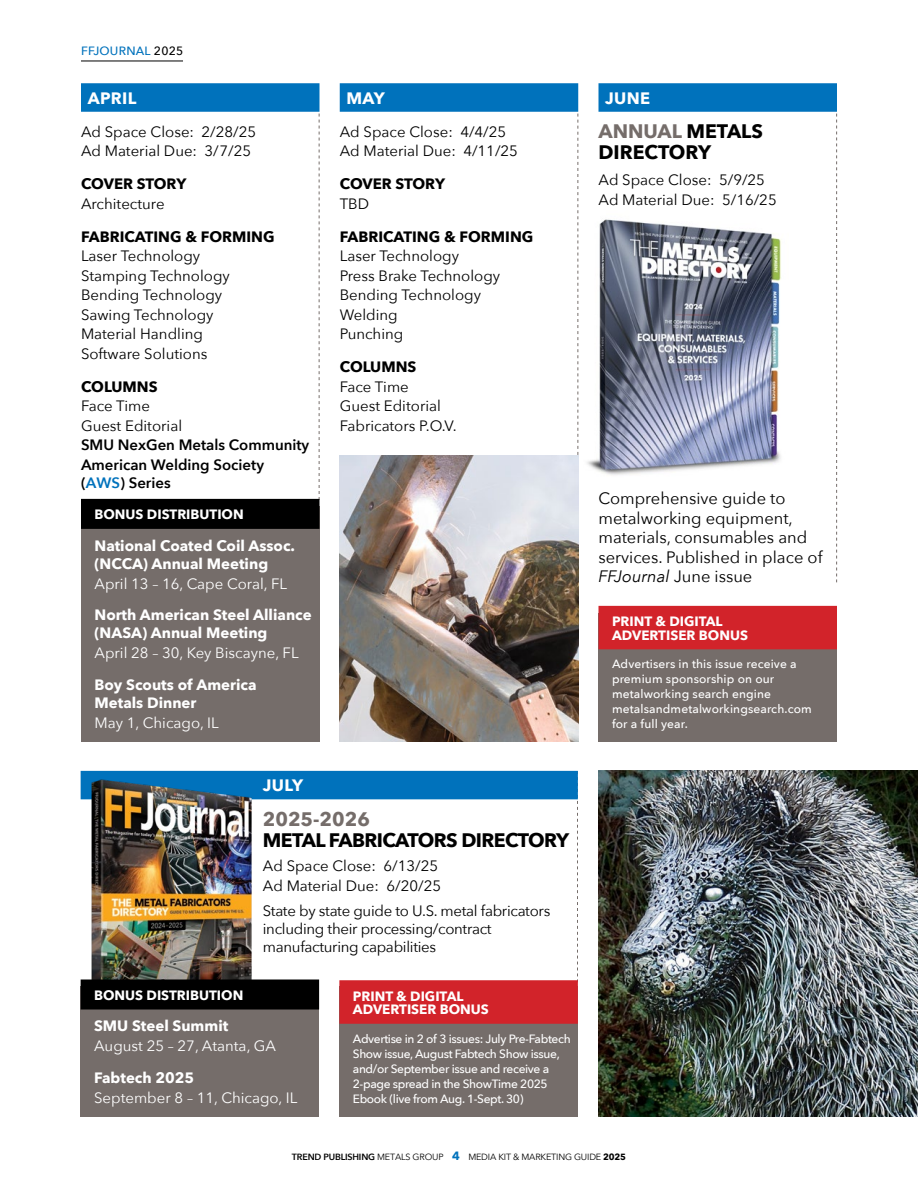
<style>
.page{position:relative;width:918px;height:1188px;background:#fff}
.page>*{position:absolute;margin:0;border:0;box-sizing:border-box;transform-origin:0 0}
.t1{font:700 19.5px "Avenir Next";letter-spacing:-.03em;color:#000}
.t2{font:700 19.5px/21px "Avenir Next";color:#000}
.t3{font:700 19.5px "Avenir Next";color:#756d6a}
.t4{font:16.5px/19.5px "Avenir Next";color:#000}
.t5{font:700 16.5px "Avenir Next";letter-spacing:.02em;color:#fff}
.t6{font:15px/19.5px "Avenir Next";color:#000}
.t7{font:700 15px/18px "Avenir Next";color:#fff}
.t8{font:15px "Avenir Next";color:#fff}
.t9{font:15px/18px "Avenir Next";letter-spacing:-.02em;color:#000}
.t10{font:700 15px "Avenir Next";color:#000}
.t11{font:600 15px/19.5px "Avenir Next";color:#000}
.t12{font:700 13.5px/13.5px "Avenir Next";color:#fff}
.t13{font:500 12px/15px "Avenir Next";letter-spacing:-.03em;color:#fff}
.t14{font:500 12px/15px "Avenir Next";letter-spacing:.01em;color:#fff}
.t15{font:500 12px "Avenir Next";letter-spacing:.02em;color:#0072bc}
.t16{font:9px "Avenir Next";letter-spacing:-.02em;color:#000}
.s1{color:#000}
.s2{color:#0072bc}
.s3{color:#756d6a}
.s4{font-style:italic}
.s5{font-weight:600}
.s6{font-weight:700;font-size:12px;color:#0072bc}
.s7{font-weight:700}
</style>
<div class="page">
<hr style="left:81px;top:61px;width:102px;height:1px;background:#000">
<div style="left:81px;top:83px;width:239px;height:29px;background:#0072bc"></div>
<div style="left:340px;top:83px;width:238px;height:29px;background:#0072bc"></div>
<div style="left:598px;top:83px;width:239px;height:29px;background:#0072bc"></div>
<svg style="left:836px;top:114px;width:1px;height:468px"></svg>
<svg style="left:578px;top:114px;width:1px;height:365px"></svg>
<svg style="left:577px;top:799px;width:1px;height:181px"></svg>
<svg style="left:319px;top:114px;width:1px;height:385px"></svg>
<div style="left:598px;top:613px;width:239px;height:129px;background:#756d6a"></div>
<div style="left:598px;top:606px;width:239px;height:43px;background:#d2232a"></div>
<img style="left:587px;top:219px;width:194px;height:256px">
<div style="left:81px;top:771px;width:497px;height:28px;background:#0072bc"></div>
<img style="left:80px;top:770px;width:188px;height:271px">
<img style="left:340px;top:456px;width:238px;height:286px">
<div style="left:81px;top:986px;width:238px;height:131px;background:#756d6a"></div>
<div style="left:81px;top:980px;width:238px;height:30px;background:#000"></div>
<img style="left:598px;top:770px;width:320px;height:347px">
<div style="left:81px;top:506px;width:239px;height:236px;background:#756d6a"></div>
<div style="left:81px;top:499px;width:239px;height:30px;background:#000"></div>
<div style="left:339px;top:986px;width:239px;height:131px;background:#756d6a"></div>
<div style="left:339px;top:980px;width:239px;height:44px;background:#d2232a"></div>
<p class="t15" style="left:81px;top:41px;width:104px">FFJOURNAL <span class="s1">2025</span></p>
<p class="t5" style="left:88px;top:83px;width:50px">APRIL</p>
<p class="t6" style="left:81px;top:121px;width:177px">Ad Space Close: 2/28/25<br>Ad Material Due: 3/7/25</p>
<p class="t10" style="left:81px;top:171px;width:107px">COVER STORY</p>
<p class="t6" style="left:81px;top:193px;width:85px">Architecture</p>
<p class="t10" style="left:81px;top:223px;width:195px">FABRICATING &amp; FORMING</p>
<p class="t6" style="left:81px;top:245px;width:150px">Laser Technology<br>Stamping Technology<br>Bending Technology<br>Sawing Technology<br>Material Handling<br>Software Solutions</p>
<p class="t10" style="left:81px;top:373px;width:78px">COLUMNS</p>
<p class="t6" style="left:81px;top:396px;width:103px">Face Time<br>Guest Editorial</p>
<p class="t11" style="left:81px;top:435px;width:230px">SMU NexGen Metals Community<br>American Welding Society</p>
<p class="t11" style="left:81px;top:472px;width:91px">(<span class="s2">AWS</span>) Series</p>
<p class="t12" style="left:94px;top:507px;width:151px">BONUS DISTRIBUTION</p>
<p class="t7" style="left:94px;top:536px;width:202px">National Coated Coil Assoc. (NCCA) Annual Meeting</p>
<p class="t8" style="left:94px;top:571px;width:194px">April 13 – 16, Cape Coral, FL</p>
<p class="t7" style="left:94px;top:606px;width:219px">North American Steel Alliance (NASA) Annual Meeting</p>
<p class="t8" style="left:94px;top:641px;width:206px">April 28 – 30, Key Biscayne, FL</p>
<p class="t7" style="left:94px;top:675px;width:164px">Boy Scouts of America<br>Metals Dinner</p>
<p class="t8" style="left:94px;top:710px;width:126px">May 1, Chicago, IL</p>
<p class="t5" style="left:346px;top:83px;width:40px">MAY</p>
<p class="t6" style="left:340px;top:121px;width:180px">Ad Space Close: 4/4/25<br>Ad Material Due: 4/11/25</p>
<p class="t10" style="left:340px;top:171px;width:107px">COVER STORY</p>
<p class="t6" style="left:340px;top:193px;width:31px">TBD</p>
<p class="t10" style="left:340px;top:223px;width:195px">FABRICATING &amp; FORMING</p>
<p class="t6" style="left:340px;top:245px;width:162px">Laser Technology<br>Press Brake Technology<br>Bending Technology<br>Welding<br>Punching</p>
<p class="t10" style="left:340px;top:354px;width:78px">COLUMNS</p>
<p class="t6" style="left:340px;top:376px;width:118px">Face Time<br>Guest Editorial<br>Fabricators P.O.V.</p>
<p class="t5" style="left:263px;top:771px;width:42px">JULY</p>
<h1 class="t3" style="left:263px;top:802px;width:109px">2025-2026</h1>
<h1 class="t1" style="left:263px;top:823px;width:308px">METAL FABRICATORS DIRECTORY</h1>
<p class="t6" style="left:263px;top:856px;width:180px">Ad Space Close: 6/13/25<br>Ad Material Due: 6/20/25</p>
<p class="t9" style="left:263px;top:901px;width:289px">State by state guide to U.S. metal fabricators including their processing/contract manufacturing capabilities</p>
<p class="t12" style="left:94px;top:988px;width:151px">BONUS DISTRIBUTION</p>
<p class="t7" style="left:94px;top:1017px;width:136px">SMU Steel Summit</p>
<p class="t8" style="left:94px;top:1034px;width:183px">August 25 – 27, Atanta, GA</p>
<p class="t7" style="left:94px;top:1068px;width:102px">Fabtech 2025</p>
<p class="t8" style="left:94px;top:1085px;width:205px">September 8 – 11, Chicago, IL</p>
<p class="t12" style="left:353px;top:989px;width:138px">PRINT &amp; DIGITAL<br>ADVERTISER BONUS</p>
<p class="t13" style="left:353px;top:1030px;width:219px">Advertise in 2 of 3 issues: July Pre-Fabtech Show issue, August Fabtech Show issue, and/or September issue and receive a 2-page spread in the ShowTime 2025<br>Ebook (live from Aug. 1-Sept. 30)</p>
<p class="t5" style="left:605px;top:83px;width:46px">JUNE</p>
<h1 class="t2" style="left:598px;top:120px;width:166px"><span class="s3">ANNUAL</span> METALS<br>DIRECTORY</h1>
<p class="t6" style="left:598px;top:170px;width:180px">Ad Space Close: 5/9/25<br>Ad Material Due: 5/16/25</p>
<p class="t4" style="left:598px;top:488px;width:226px">Comprehensive guide to metalworking equipment, materials, consumables and services. Published in place of<br><span class="s4">FFJournal</span> June issue</p>
<p class="t12" style="left:612px;top:614px;width:138px">PRINT &amp; DIGITAL<br>ADVERTISER BONUS</p>
<p class="t14" style="left:612px;top:656px;width:201px">Advertisers in this issue receive a premium sponsorship on our metalworking search engine metalsandmetalworkingsearch.com for a full year.</p>
<p class="t16" style="left:292px;top:1149px;width:336px"><span class="s5">TREND PUBLISHING</span> METALS GROUP <span class="s6">4</span> MEDIA KIT &amp; MARKETING GUIDE <span class="s7">2025</span></p>
</div>
